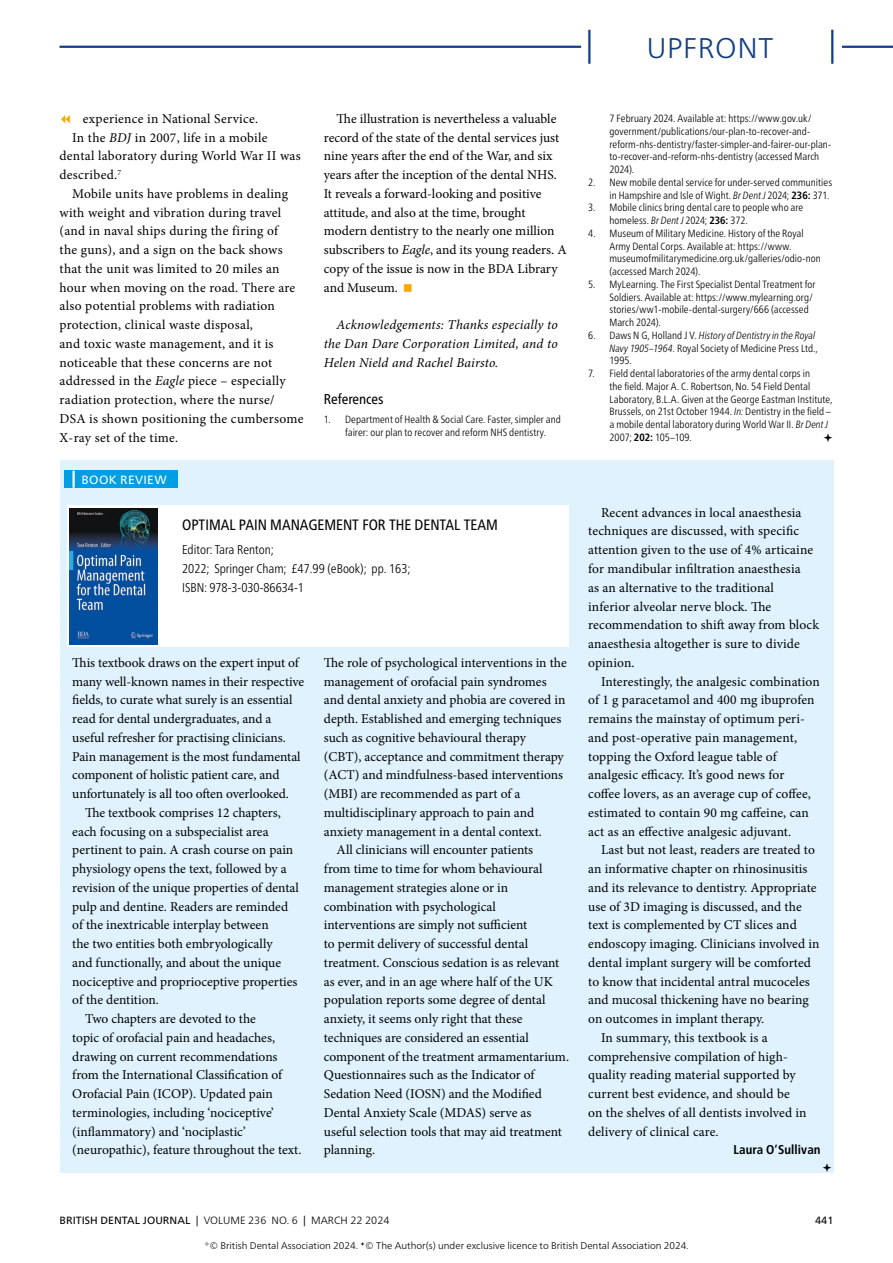
<style>
.page{position:relative;width:893px;height:1263px;background:#fff}
.page>*{position:absolute;margin:0;border:0;box-sizing:border-box;transform-origin:0 0}
.t1{font:300 28.5px "Frutiger Neue LT Pro";letter-spacing:.025em;color:#123f84}
.Title_5_Cnd_10pt{font:condensed 15px "Frutiger Neue LT Pro";color:#000}
.Bibliography_Heading_x{font:condensed 14.25px "Frutiger Neue LT Pro";color:#000}
.Para_9pt_ragged{font:13.5px/18.8px "Minion Pro";color:#000}
.Para_9pt_ragged-2{font:13.5px/18.8px "Minion Pro";letter-spacing:.02em;color:#000}
.Para_9pt_ragged_1st{font:13.5px/18.8px "Minion Pro";letter-spacing:-.01em;color:#000}
.Para_9pt_ragged-3{font:italic 13.5px/18.8px "Minion Pro";letter-spacing:.01em;color:#000;text-align:justify}
.Para_book_review_subtitle{font:300 condensed 12.75px/18.8px "Frutiger Neue LT Pro";color:#000}
.NoXML_Para_Author_5_book_review{font:700 condensed 12.75px "Frutiger Neue LT Pro";letter-spacing:.01em;color:#000}
.SuperTitle_3_book_review__conf_report{font:12px "Frutiger Neue LT Pro";letter-spacing:.025em;color:#fff}
.t2{font:300 condensed 10.5px/12.8px "Frutiger Neue LT Pro";letter-spacing:.005em;color:#000}
.t3{font:300 10.5px "Frutiger Neue LT Pro";letter-spacing:.005em;color:#000}
.t4{font:10.5px "Frutiger Neue LT Pro";color:#000}
.t5{font:300 9.75px "Frutiger Neue LT Pro";color:#000}
.s1{font-style:italic}
.s2{font-weight:700}
.s3{font-weight:400}
</style>
<div class="page">
<div style="left:60px;top:460px;width:773px;height:713px;background:#dff2fd"></div>
<div style="left:65px;top:471px;width:113px;height:17px;background:#009ee3"></div>
<hr style="left:72px;top:471px;width:3px;height:17px;background:#fff">
<div style="left:67px;top:506px;width:502px;height:141px;background:#fff"></div>
<img style="left:70px;top:509px;width:87px;height:136px">
<hr style="left:60px;top:46px;width:521px;height:2px;background:#123f84">
<hr style="left:842px;top:46px;width:51px;height:2px;background:#123f84">
<hr style="left:588px;top:30px;width:2px;height:34px;background:#123f84">
<hr style="left:831px;top:30px;width:2px;height:34px;background:#123f84">
<h1 class="t1" style="left:647px;top:31px;width:128px">UPFRONT</h1>
<p class="Para_9pt_ragged-2" style="left:83px;top:109px;width:177px">experience in National Service.</p>
<p class="Para_9pt_ragged-2" style="left:60px;top:128px;width:243px;text-indent:13px">In the <span class="s1">BDJ</span> in 2007, life in a mobile dental laboratory during World War II was described.<sup>7</sup></p>
<p class="Para_9pt_ragged-2" style="left:60px;top:184px;width:245px;text-indent:13px">Mobile units have problems in dealing with weight and vibration during travel (and in naval ships during the firing of<br>the guns), and a sign on the back shows that the unit was limited to 20 miles an hour when moving on the road. There are also potential problems with radiation protection, clinical waste disposal,<br>and toxic waste management, and it is noticeable that these concerns are not addressed in the <span class="s1">Eagle</span> piece – especially radiation protection, where the nurse/ DSA is shown positioning the cumbersome X-ray set of the time.</p>
<p class="SuperTitle_3_book_review__conf_report" style="left:82px;top:472px;width:87px">BOOK REVIEW</p>
<p class="Para_9pt_ragged" style="left:324px;top:109px;width:244px;text-indent:13px">The illustration is nevertheless a valuable record of the state of the dental services just nine years after the end of the War, and six years after the inception of the dental NHS.<br>It reveals a forward-looking and positive attitude, and also at the time, brought modern dentistry to the nearly one million subscribers to <span class="s1">Eagle</span>, and its young readers. A copy of the issue is now in the BDA Library and Museum.</p>
<p class="Para_9pt_ragged-3" style="left:324px;top:315px;width:235px;text-indent:13px">Acknowledgements: Thanks especially to the Dan Dare Corporation Limited, and to Helen Nield and Rachel Bairsto.</p>
<p class="Bibliography_Heading_x" style="left:324px;top:391px;width:61px">References</p>
<p class="t2" style="left:345px;top:413px;width:217px;text-indent:-21px">1. Department of Health &amp; Social Care. Faster, simpler and fairer: our plan to recover and reform NHS dentistry.</p>
<p class="Title_5_Cnd_10pt" style="left:182px;top:516px;width:317px">OPTIMAL PAIN MANAGEMENT FOR THE DENTAL TEAM</p>
<p class="Para_book_review_subtitle" style="left:182px;top:540px;width:230px">Editor: Tara Renton;<br>2022; Springer Cham; £47.99 (eBook); pp. 163;<br>ISBN: 978-3-030-86634-1</p>
<p class="Para_9pt_ragged_1st" style="left:72px;top:653px;width:234px">This textbook draws on the expert input of many well-known names in their respective fields, to curate what surely is an essential read for dental undergraduates, and a useful refresher for practising clinicians.<br>Pain management is the most fundamental component of holistic patient care, and unfortunately is all too often overlooked.</p>
<p class="Para_9pt_ragged" style="left:72px;top:803px;width:228px;text-indent:13px">The textbook comprises 12 chapters, each focusing on a subspecialist area pertinent to pain. A crash course on pain physiology opens the text, followed by a revision of the unique properties of dental pulp and dentine. Readers are reminded of the inextricable interplay between<br>the two entities both embryologically<br>and functionally, and about the unique nociceptive and proprioceptive properties of the dentition.</p>
<p class="Para_9pt_ragged" style="left:72px;top:1009px;width:231px;text-indent:13px">Two chapters are devoted to the<br>topic of orofacial pain and headaches, drawing on current recommendations from the International Classification of Orofacial Pain (ICOP). Updated pain terminologies, including ‘nociceptive’ (inflammatory) and ‘nociplastic’ (neuropathic), feature throughout the text.</p>
<p class="Para_9pt_ragged" style="left:324px;top:653px;width:244px">The role of psychological interventions in the management of orofacial pain syndromes and dental anxiety and phobia are covered in depth. Established and emerging techniques such as cognitive behavioural therapy<br>(CBT), acceptance and commitment therapy (ACT) and mindfulness-based interventions (MBI) are recommended as part of a multidisciplinary approach to pain and anxiety management in a dental context.</p>
<p class="Para_9pt_ragged" style="left:324px;top:841px;width:247px;text-indent:13px">All clinicians will encounter patients<br>from time to time for whom behavioural management strategies alone or in combination with psychological interventions are simply not sufficient<br>to permit delivery of successful dental treatment. Conscious sedation is as relevant as ever, and in an age where half of the UK population reports some degree of dental anxiety, it seems only right that these techniques are considered an essential component of the treatment armamentarium.<br>Questionnaires such as the Indicator of Sedation Need (IOSN) and the Modified Dental Anxiety Scale (MDAS) serve as<br>useful selection tools that may aid treatment planning.</p>
<p class="t2" style="left:609px;top:112px;width:223px">7 February 2024. Available at: https://www.gov.uk/ government/publications/our-plan-to-recover-and&shy;reform-nhs-dentistry/faster-simpler-and-fairer-our-plan&shy;to-recover-and-reform-nhs-dentistry (accessed March 2024).</p>
<p class="t2" style="left:588px;top:176px;width:245px;text-align:right">2. New mobile dental service for under-served communities in Hampshire and Isle of Wight. <span class="s1">Br Dent J</span> 2024; <span class="s2">236:</span> 371.</p>
<p class="t2" style="left:609px;top:201px;width:195px;text-indent:-21px">3. Mobile clinics bring dental care to people who are homeless. <span class="s1">Br Dent J</span> 2024; <span class="s2">236:</span> 372.</p>
<p class="t2" style="left:609px;top:227px;width:213px;text-indent:-21px">4. Museum of Military Medicine. History of the Royal Army Dental Corps. Available at: https://www. museumofmilitarymedicine.org.uk/galleries/odio-non (accessed March 2024).</p>
<p class="t2" style="left:609px;top:278px;width:208px;text-indent:-21px">5. MyLearning. The First Specialist Dental Treatment for Soldiers. Available at: https://www.mylearning.org/ stories/ww1-mobile-dental-surgery/666 (accessed March 2024).</p>
<p class="t2" style="left:609px;top:329px;width:210px;text-indent:-21px">6. Daws N G, Holland J V. <span class="s1">History of Dentistry in the Royal<br>Navy 1905–1964.</span> Royal Society of Medicine Press Ltd.,<br>1995.</p>
<p class="t2" style="left:609px;top:367px;width:224px;text-indent:-21px">7. Field dental laboratories of the army dental corps in<br>the field. Major A. C. Robertson, No. 54 Field Dental Laboratory, B.L.A. Given at the George Eastman Institute, Brussels, on 21st October 1944. <span class="s1">In:</span> Dentistry in the field – a mobile dental laboratory during World War II. <span class="s1">Br Dent J </span>2007; <span class="s2">202:</span> 105–109.</p>
<p class="Para_9pt_ragged" style="left:588px;top:503px;width:232px;text-indent:13px">Recent advances in local anaesthesia techniques are discussed, with specific attention given to the use of 4% articaine for mandibular infiltration anaesthesia<br>as an alternative to the traditional inferior alveolar nerve block. The recommendation to shift away from block anaesthesia altogether is sure to divide opinion.</p>
<p class="Para_9pt_ragged" style="left:588px;top:672px;width:233px;text-indent:13px">Interestingly, the analgesic combination of 1 g paracetamol and 400 mg ibuprofen remains the mainstay of optimum peri&shy;and post-operative pain management, topping the Oxford league table of analgesic efficacy. It’s good news for<br>coffee lovers, as an average cup of coffee, estimated to contain 90 mg caffeine, can act as an effective analgesic adjuvant.</p>
<p class="Para_9pt_ragged" style="left:588px;top:841px;width:233px;text-indent:13px">Last but not least, readers are treated to an informative chapter on rhinosinusitis and its relevance to dentistry. Appropriate use of 3D imaging is discussed, and the text is complemented by CT slices and endoscopy imaging. Clinicians involved in dental implant surgery will be comforted to know that incidental antral mucoceles and mucosal thickening have no bearing on outcomes in implant therapy.</p>
<p class="Para_9pt_ragged" style="left:588px;top:1028px;width:220px;text-indent:13px">In summary, this textbook is a comprehensive compilation of high&shy;quality reading material supported by current best evidence, and should be on the shelves of all dentists involved in delivery of clinical care.</p>
<p class="NoXML_Para_Author_5_book_review" style="left:733px;top:1142px;width:89px">Laura O’Sullivan</p>
<p class="t3" style="left:60px;top:1214px;width:331px"><span class="s3">BRITISH DENTAL JOURNAL |</span> VOLUME 236 NO. 6 <span class="s3">|</span> March 22 2024</p>
<p class="t4" style="left:815px;top:1214px;width:20px">441</p>
<p class="t5" style="left:209px;top:1240px;width:481px">© British Dental Association 2024. © The Author(s) under exclusive licence to British Dental Association 2024.</p>
</div>
